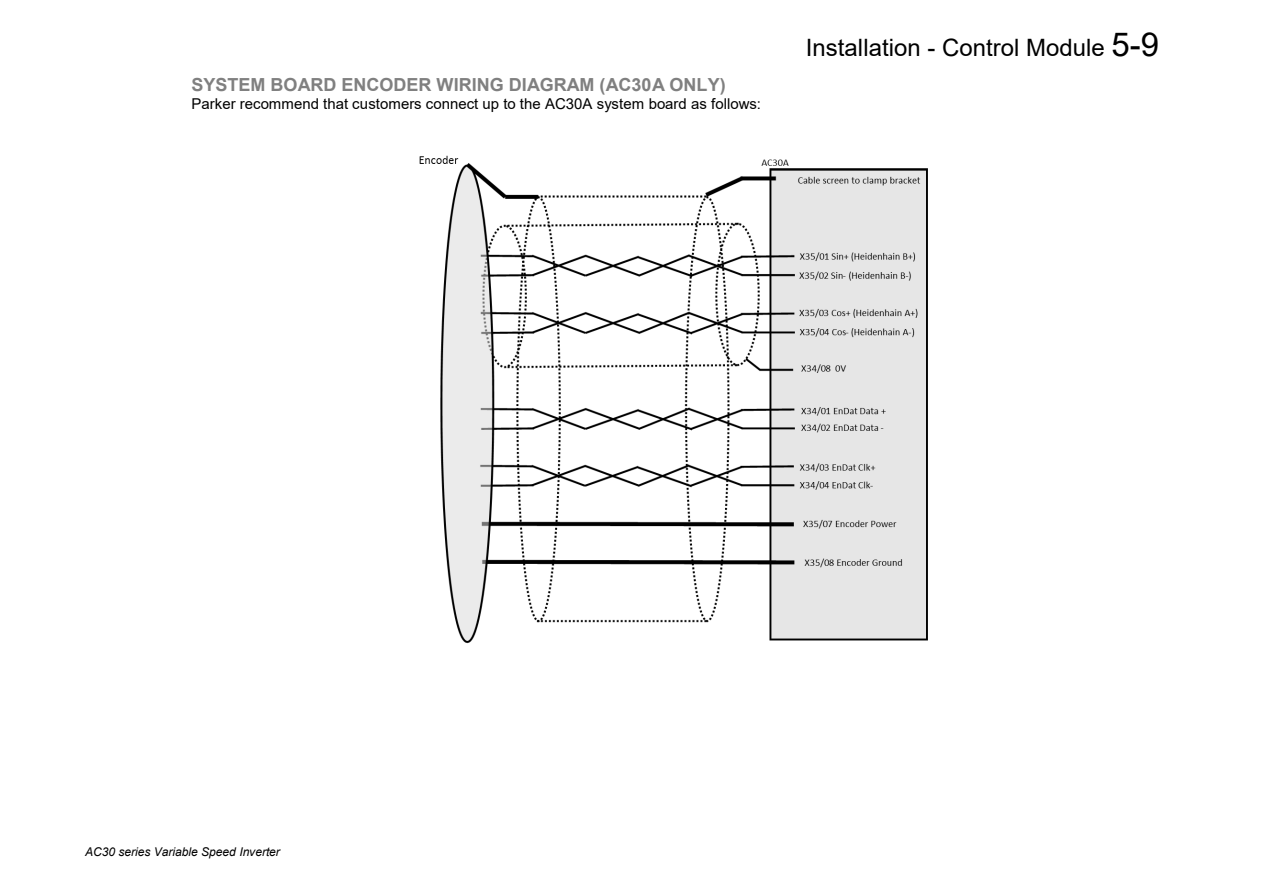
<style>
.page{position:relative;width:1264px;height:893px;background:#fff}
.page>*{position:absolute;margin:0;border:0;box-sizing:border-box;transform-origin:0 0}
.t1{font:24px "Arial";color:#000}
.t2{font:700 18px "Arial";color:#808080}
.t3{font:15px "Arial";color:#000}
.t4{font:italic 12px "Arial";letter-spacing:-.005em;color:#000}
.s1{font-size:33px}
</style>
<div class="page">
<img style="left:419px;top:155px;width:509px;height:489px">
<h3 class="t2" style="left:191px;top:72px;width:535px">SYSTEM BOARD ENCODER WIRING DIAGRAM (AC30A ONLY)</h3>
<p class="t3" style="left:191px;top:93px;width:571px">Parker recommend that customers connect up to the AC30A system board as follows:</p>
<h1 class="t1" style="left:805px;top:31px;width:355px">Installation - Control Module <span class="s1">5-9</span></h1>
<p class="t4" style="left:85px;top:844px;width:196px">AC30 series Variable Speed Inverter</p>
</div>
